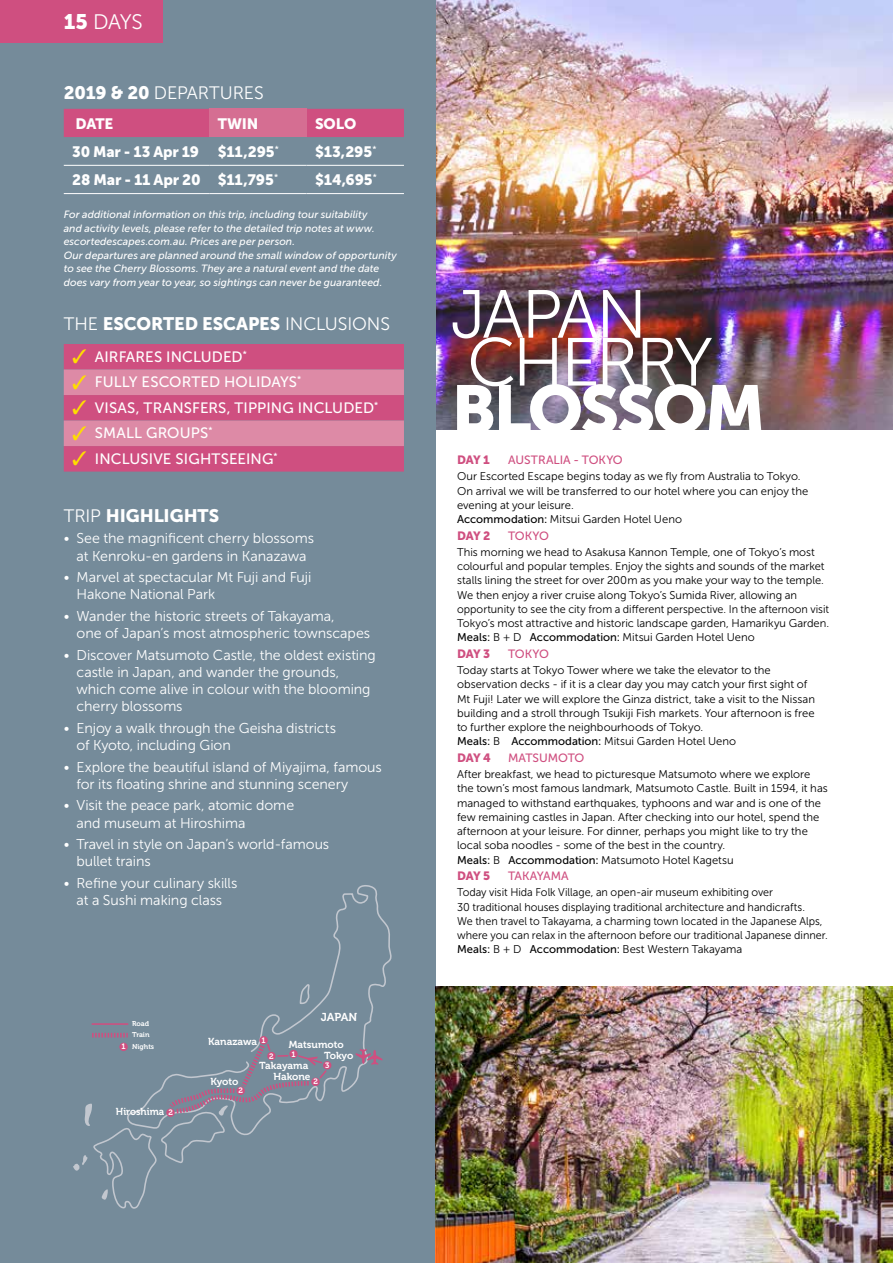
<style>
.page{position:relative;width:893px;height:1263px;background:#fff}
.page>*{position:absolute;margin:0;border:0;box-sizing:border-box;transform-origin:0 0}
.t1{font:67.8px/47.8px "Museo Sans 300";letter-spacing:-.05em;color:#fff}
.t2{font:67.8px "Museo Sans 900";letter-spacing:-.045em;color:#fff}
.t3{font:21px "Museo Sans 300";color:#fff}
.t4{font:18px "Museo Sans 900";letter-spacing:-.005em;color:#fff}
.t5{font:18px "Museo Sans 300";letter-spacing:-.005em;color:#fff}
.t6{font:15px "Museo Sans 500";letter-spacing:.01em;color:#fff}
.t7{font:15px "Museo Sans 900";letter-spacing:-.01em;color:#fff}
.t8{font:14.25px/17.2px "Museo Sans 300";letter-spacing:-.005em;color:#fff}
.t9{font:12px "Museo Sans 500";letter-spacing:-.005em;color:#cf4f80}
.t10{font:12px "Museo Sans 900";letter-spacing:-.035em;color:#cf4f80}
.t11{font:11.4px "Museo 700";letter-spacing:-.005em;color:#fff}
.t12{font:11.25px/14.2px "Museo Sans 300";color:#000}
.t13{font:11.25px/14.2px "Museo Sans 300";color:#000;scale:.96 1}
.t14{font:italic 10.5px/13.5px "Museo Sans 500";letter-spacing:.005em;color:#fff}
.t15{font:10.05px "Museo 700";color:#fff}
.t16{font:10.05px "Museo 700";color:#fff;scale:.96 1}
.t17{font:7.8px "Museo 700";color:#fff}
.t18{font:7.05px "Museo 700";color:#fff}
.s1{font-family:"Museo Sans 900"}
.s2{font-family:"Museo Sans 300"}
.s3{color:#ffde00}
.s4{font-size:7.8px}
.s5{font-family:"Museo Sans 500"}
</style>
<div class="page">
<img style="left:436px;top:0;width:457px;height:429px">
<div style="left:0;top:0;width:436px;height:1263px;background:#758b9a"></div>
<div style="left:64px;top:109px;width:340px;height:28px;background:#cf4f80"></div>
<div style="left:209px;top:109px;width:98px;height:28px;background:#d56e92"></div>
<hr style="left:64px;top:193px;width:145px;height:1px;background:#fff">
<hr style="left:209px;top:193px;width:98px;height:1px;background:#fff">
<hr style="left:307px;top:193px;width:97px;height:1px;background:#fff">
<hr style="left:64px;top:165px;width:145px;height:1px;background:#fff">
<hr style="left:209px;top:165px;width:98px;height:1px;background:#fff">
<hr style="left:307px;top:165px;width:97px;height:1px;background:#fff">
<svg style="left:64px;top:344px;width:340px;height:128px;background:#d3668f"></svg>
<div style="left:0;top:0;width:162px;height:43px;background:#cf4f80"></div>
<img style="left:436px;top:986px;width:457px;height:277px">
<svg style="left:128px;top:885px;width:264px;height:207px"></svg>
<svg style="left:299px;top:983px;width:12px;height:22px"></svg>
<div style="left:323px;top:1061px;width:8px;height:8px;background:#cf4f80;border-radius:50%"></div>
<svg style="left:356px;top:1049px;width:26px;height:16px"></svg>
<hr style="left:92px;top:1023px;width:36px;height:2px;background:#cf4f80">
<svg style="left:73px;top:1033px;width:255px;height:176px"></svg>
<h2 class="t3" style="left:64px;top:11px;width:80px"><span class="s1">15</span> DAYS</h2>
<h3 class="t5" style="left:64px;top:83px;width:202px"><span class="s1">2019 &amp; 20</span> DEPARTURES</h3>
<h3 class="t7" style="left:76px;top:115px;width:39px">DATE</h3>
<h3 class="t7" style="left:218px;top:115px;width:42px">TWIN</h3>
<h3 class="t7" style="left:315px;top:115px;width:43px">SOLO</h3>
<h3 class="t7" style="left:72px;top:143px;width:208px">30 Mar - 13 Apr 19 $11,295<sup>*</sup></h3>
<h3 class="t7" style="left:315px;top:143px;width:63px">$13,295<sup>*</sup></h3>
<h3 class="t7" style="left:72px;top:171px;width:207px">28 Mar - 11 Apr 20 $11,795<sup>*</sup></h3>
<h3 class="t7" style="left:315px;top:171px;width:63px">$14,695<sup>*</sup></h3>
<p class="t14" style="left:64px;top:208px;width:334px">For additional information on this trip, including tour suitability<br>and activity levels, please refer to the detailed trip notes at www. escortedescapes.com.au. Prices are per person.<br>Our departures are planned around the small window of opportunity to see the Cherry Blossoms. They are a natural event and the date does vary from year to year, so sightings can never be guaranteed.</p>
<h3 class="t4" style="left:64px;top:313px;width:328px"><span class="s2">THE</span> ESCORTED ESCAPES <span class="s2">INCLUSIONS</span></h3>
<h3 class="t6" style="left:72px;top:348px;width:176px"><span class="s3">✓</span> AIRFARES INCLUDED<sup>*</sup></h3>
<h3 class="t6" style="left:72px;top:374px;width:230px"><span class="s3">✓</span> FULLY ESCORTED HOLIDAYS<sup>*</sup></h3>
<h3 class="t6" style="left:72px;top:399px;width:308px"><span class="s3">✓</span> VISAS, TRANSFERS, TIPPING INCLUDED<sup>*</sup></h3>
<h3 class="t6" style="left:72px;top:425px;width:142px"><span class="s3">✓</span> SMALL GROUPS<sup>*</sup></h3>
<h3 class="t6" style="left:72px;top:450px;width:207px"><span class="s3">✓</span> INCLUSIVE SIGHTSEEING<sup>*</sup></h3>
<h3 class="t4" style="left:64px;top:505px;width:157px"><span class="s2">TRIP</span> HIGHLIGHTS</h3>
<p class="t8" style="left:64px;top:530px;width:252px;text-align:center">• See the magnificent cherry blossoms at Kenroku-en gardens in Kanazawa</p>
<p class="t8" style="left:77px;top:569px;width:236px;text-indent:-13px">• Marvel at spectacular Mt Fuji and Fuji<br>Hakone National Park</p>
<p class="t8" style="left:77px;top:607px;width:295px;text-indent:-13px">• Wander the historic streets of Takayama,<br>one of Japan’s most atmospheric townscapes</p>
<p class="t8" style="left:77px;top:646px;width:301px;text-indent:-13px">• Discover Matsumoto Castle, the oldest existing castle in Japan, and wander the grounds, which come alive in colour with the blooming cherry blossoms</p>
<p class="t8" style="left:77px;top:719px;width:261px;text-indent:-13px">• Enjoy a walk through the Geisha districts of Kyoto, including Gion</p>
<p class="t8" style="left:77px;top:758px;width:307px;text-indent:-13px">• Explore the beautiful island of Miyajima, famous for its floating shrine and stunning scenery</p>
<p class="t8" style="left:77px;top:797px;width:219px;text-indent:-13px">• Visit the peace park, atomic dome and museum at Hiroshima</p>
<p class="t8" style="left:77px;top:836px;width:254px;text-indent:-13px">• Travel in style on Japan’s world-famous bullet trains</p>
<p class="t8" style="left:64px;top:874px;width:175px;text-align:center">• Refine your culinary skills at a Sushi making class</p>
<p class="t18" style="left:132px;top:1020px;width:19px">Road</p>
<p class="t18" style="left:132px;top:1031px;width:19px">Train</p>
<p class="t18" style="left:121px;top:1042px;width:34px"><span class="s4">1</span> Nights</p>
<p class="t16" style="left:116px;top:1106px;width:52px">Hiroshima</p>
<p class="t17" style="left:168px;top:1108px;width:6px">2</p>
<p class="t15" style="left:208px;top:1035px;width:50px">Kanazawa</p>
<p class="t17" style="left:261px;top:1036px;width:6px">1</p>
<p class="t11" style="left:321px;top:1011px;width:38px">JAPAN</p>
<p class="t15" style="left:289px;top:1039px;width:57px">Matsumoto</p>
<p class="t15" style="left:211px;top:1076px;width:29px">Kyoto</p>
<p class="t17" style="left:239px;top:1086px;width:6px">2</p>
<p class="t17" style="left:269px;top:1051px;width:6px">2</p>
<p class="t17" style="left:291px;top:1049px;width:6px">1</p>
<p class="t15" style="left:324px;top:1050px;width:31px">Tokyo</p>
<p class="t15" style="left:259px;top:1059px;width:51px">Takayama</p>
<p class="t17" style="left:325px;top:1061px;width:6px">3</p>
<p class="t15" style="left:273px;top:1071px;width:39px">Hakone</p>
<p class="t17" style="left:313px;top:1077px;width:6px">2</p>
<h1 class="t1" style="left:450px;top:291px;width:264px">JAPAN<br>CHERRY</h1>
<h1 class="t2" style="left:451px;top:371px;width:316px">BLOSSOM</h1>
<p class="t10" style="left:457px;top:453px;width:34px">DAY 1</p>
<p class="t9" style="left:508px;top:453px;width:116px">AUSTRALIA - TOKYO</p>
<p class="t12" style="left:457px;top:469px;width:353px">Our Escorted Escape begins today as we fly from Australia to Tokyo.<br>On arrival we will be transferred to our hotel where you can enjoy the evening at your leisure.<br><span class="s5">Accommodation:</span> Mitsui Garden Hotel Ueno</p>
<p class="t10" style="left:457px;top:528px;width:35px">DAY 2</p>
<p class="t9" style="left:508px;top:529px;width:42px">TOKYO</p>
<p class="t12" style="left:457px;top:545px;width:374px">This morning we head to Asakusa Kannon Temple, one of Tokyo’s most colourful and popular temples. Enjoy the sights and sounds of the market stalls lining the street for over 200m as you make your way to the temple.<br>We then enjoy a river cruise along Tokyo’s Sumida River, allowing an opportunity to see the city from a different perspective. In the afternoon visit Tokyo’s most attractive and historic landscape garden, Hamarikyu Garden.<br><span class="s5">Meals:</span> B + D <span class="s5">Accommodation:</span> Mitsui Garden Hotel Ueno</p>
<p class="t10" style="left:457px;top:647px;width:35px">DAY 3</p>
<p class="t9" style="left:508px;top:647px;width:42px">TOKYO</p>
<p class="t12" style="left:457px;top:663px;width:359px">Today starts at Tokyo Tower where we take the elevator to the observation decks - if it is a clear day you may catch your first sight of Mt Fuji! Later we will explore the Ginza district, take a visit to the Nissan building and a stroll through Tsukiji Fish markets. Your afternoon is free to further explore the neighbourhoods of Tokyo.<br><span class="s5">Meals:</span> B <span class="s5">Accommodation:</span> Mitsui Garden Hotel Ueno</p>
<p class="t10" style="left:457px;top:751px;width:35px">DAY 4</p>
<p class="t9" style="left:508px;top:751px;width:78px">MATSUMOTO</p>
<p class="t12" style="left:457px;top:767px;width:372px">After breakfast, we head to picturesque Matsumoto where we explore the town’s most famous landmark, Matsumoto Castle. Built in 1594, it has managed to withstand earthquakes, typhoons and war and is one of the few remaining castles in Japan. After checking into our hotel, spend the afternoon at your leisure. For dinner, perhaps you might like to try the local soba noodles - some of the best in the country.<br><span class="s5">Meals:</span> B <span class="s5">Accommodation:</span> Matsumoto Hotel Kagetsu</p>
<p class="t10" style="left:457px;top:869px;width:35px">DAY 5</p>
<p class="t9" style="left:508px;top:869px;width:62px">TAKAYAMA</p>
<p class="t13" style="left:457px;top:885px;width:388px">Today visit Hida Folk Village, an open-air museum exhibiting over<br>30 traditional houses displaying traditional architecture and handicrafts.<br>We then travel to Takayama, a charming town located in the Japanese Alps, where you can relax in the afternoon before our traditional Japanese dinner.<br><span class="s5">Meals:</span> B + D <span class="s5">Accommodation:</span> Best Western Takayama</p>
</div>
